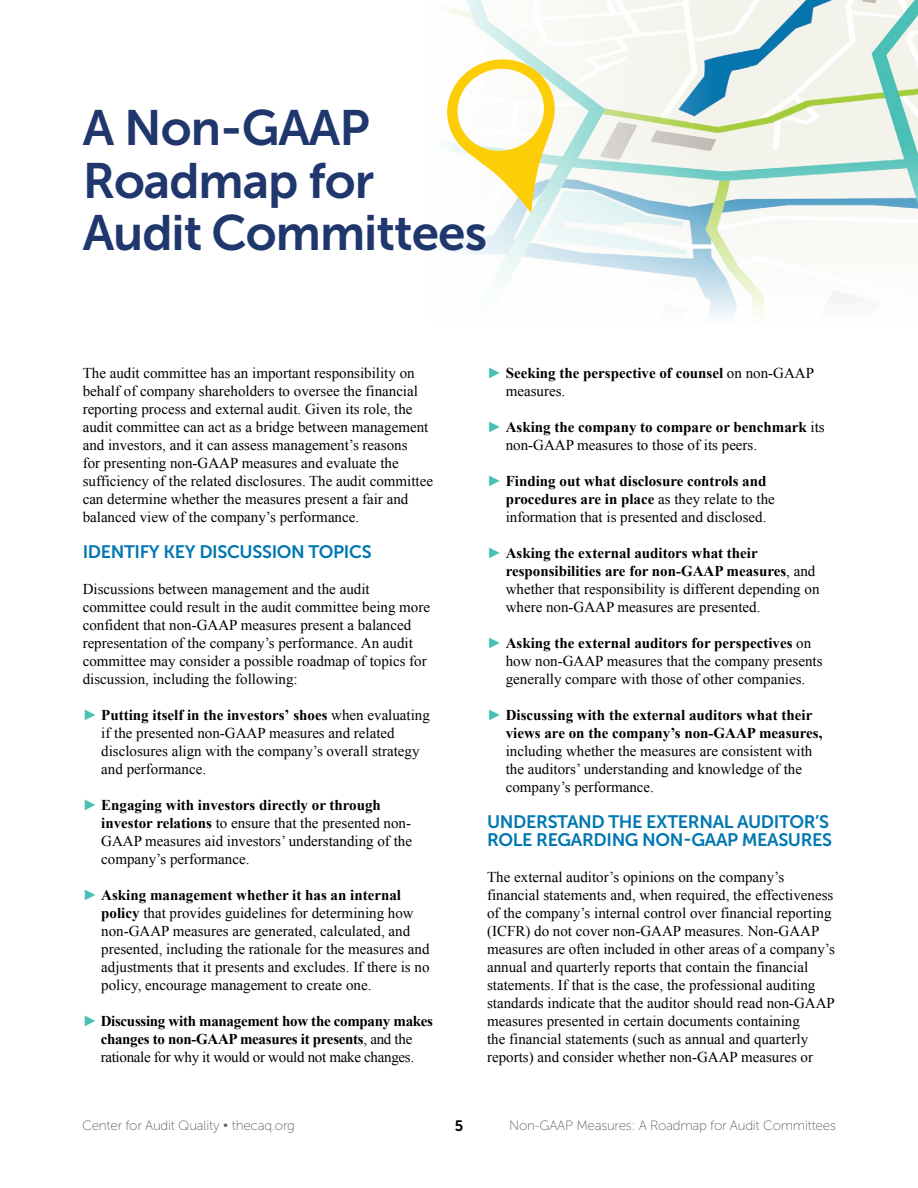
<style>
.page{position:relative;width:918px;height:1188px;background:#fff}
.page>*{position:absolute;margin:0;border:0;box-sizing:border-box;transform-origin:0 0}
.t1{font:49.5px/52.5px "Museo Sans 700";letter-spacing:-.02em;color:#1f376c}
.t2{font:18px/18px "Museo Sans 700";letter-spacing:-.02em;color:#0077b1}
.t3{font:15px/18px "Times New Roman";color:#000}
.t4{font:700 15px/18px "Times New Roman";color:#000}
.t5{font:700 15px/18px "Times New Roman";letter-spacing:-.02em;color:#000;text-align:center}
.t6{font:15px "Museo Sans 700";color:#000}
.t7{font:13.5px "Museo Sans 100";letter-spacing:-.02em;color:#636466}
.s1{font-family:"Arial";color:#49c0b6}
.s2{font-weight:700}
.s3{font-family:"Arial";font-weight:400;color:#49c0b6}
.s4{font-weight:400}
</style>
<div class="page">
<img style="left:714px;top:0;width:204px;height:144px">
<svg style="left:443px;top:0;width:271px;height:144px;fill:#f6f6f1"></svg>
<svg style="left:453px;top:144px;width:465px;height:173px;fill:#f7f8f5"></svg>
<svg style="left:443px;top:53px;width:118px;height:161px"></svg>
<h1 class="t1" style="left:83px;top:102px;width:406px">A Non-GAAP<br>Roadmap for<br>Audit Committees</h1>
<p class="t3" style="left:83px;top:364px;width:352px">The audit committee has an important responsibility on behalf of company shareholders to oversee the financial reporting process and external audit. Given its role, the audit committee can act as a bridge between management and investors, and it can assess management’s reasons<br>for presenting non-GAAP measures and evaluate the sufficiency of the related disclosures. The audit committee can determine whether the measures present a fair and balanced view of the company’s performance.</p>
<p class="t2" style="left:83px;top:543px;width:290px">IDENTIFY KEY DISCUSSION TOPICS</p>
<p class="t3" style="left:83px;top:580px;width:349px">Discussions between management and the audit committee could result in the audit committee being more confident that non-GAAP measures present a balanced representation of the company’s performance. An audit committee may consider a possible roadmap of topics for discussion, including the following:</p>
<p class="t3" style="left:101px;top:706px;width:330px;text-indent:-19px"><span class="s1">►</span> <span class="s2">Putting itself in the investors’ shoes</span> when evaluating if the presented non-GAAP measures and related disclosures align with the company’s overall strategy and performance.</p>
<p class="t3" style="left:101px;top:796px;width:312px;text-indent:-19px"><span class="s1">►</span> <span class="s2">Engaging with investors directly or through investor relations</span> to ensure that the presented non-GAAP measures aid investors’ understanding of the company’s performance.</p>
<p class="t3" style="left:101px;top:886px;width:330px;text-indent:-19px"><span class="s1">►</span> <span class="s2">Asking management whether it has an internal policy</span> that provides guidelines for determining how non-GAAP measures are generated, calculated, and presented, including the rationale for the measures and adjustments that it presents and excludes. If there is no policy, encourage management to create one.</p>
<p class="t5" style="left:83px;top:1012px;width:352px"><span class="s3">►</span> Discussing with management how the company makes changes to non-GAAP measures it presents<span class="s4">, and the rationale for why it would or would not make changes.</span></p>
<p class="t4" style="left:506px;top:364px;width:310px;text-indent:-19px"><span class="s3">►</span> Seeking the perspective of counsel <span class="s4">on non-GAAP measures.</span></p>
<p class="t3" style="left:506px;top:418px;width:321px;text-indent:-19px"><span class="s1">►</span> <span class="s2">Asking the company to compare or benchmark</span> its non-GAAP measures to those of its peers.</p>
<p class="t3" style="left:506px;top:472px;width:271px;text-indent:-19px"><span class="s1">►</span> <span class="s2">Finding out what disclosure controls and procedures are in place</span> as they relate to the information that is presented and disclosed.</p>
<p class="t3" style="left:506px;top:544px;width:315px;text-indent:-19px"><span class="s1">►</span> <span class="s2">Asking the external auditors what their responsibilities are for non-GAAP measures</span>, and whether that responsibility is different depending on where non-GAAP measures are presented.</p>
<p class="t3" style="left:506px;top:634px;width:318px;text-indent:-19px"><span class="s1">►</span> <span class="s2">Asking the external auditors for perspectives</span> on how non-GAAP measures that the company presents generally compare with those of other companies.</p>
<p class="t4" style="left:506px;top:706px;width:318px;text-indent:-19px"><span class="s3">►</span> Discussing with the external auditors what their views are on the company’s non-GAAP measures,</p>
<p class="t3" style="left:506px;top:742px;width:308px">including whether the measures are consistent with the auditors’ understanding and knowledge of the company’s performance.</p>
<p class="t2" style="left:487px;top:813px;width:347px">UNDERSTAND THE EXTERNAL AUDITOR’S<br>ROLE REGARDING NON-GAAP MEASURES</p>
<p class="t3" style="left:487px;top:868px;width:349px">The external auditor’s opinions on the company’s financial statements and, when required, the effectiveness of the company’s internal control over financial reporting (ICFR) do not cover non-GAAP measures. Non-GAAP measures are often included in other areas of a company’s annual and quarterly reports that contain the financial statements. If that is the case, the professional auditing standards indicate that the auditor should read non-GAAP measures presented in certain documents containing<br>the financial statements (such as annual and quarterly reports) and consider whether non-GAAP measures or</p>
<p class="t7" style="left:82px;top:1118px;width:214px">Center for Audit Quality • thecaq.org</p>
<p class="t6" style="left:455px;top:1117px;width:10px">5</p>
<p class="t7" style="left:509px;top:1118px;width:328px">Non-GAAP Measures: A Roadmap for Audit Committees</p>
</div>
